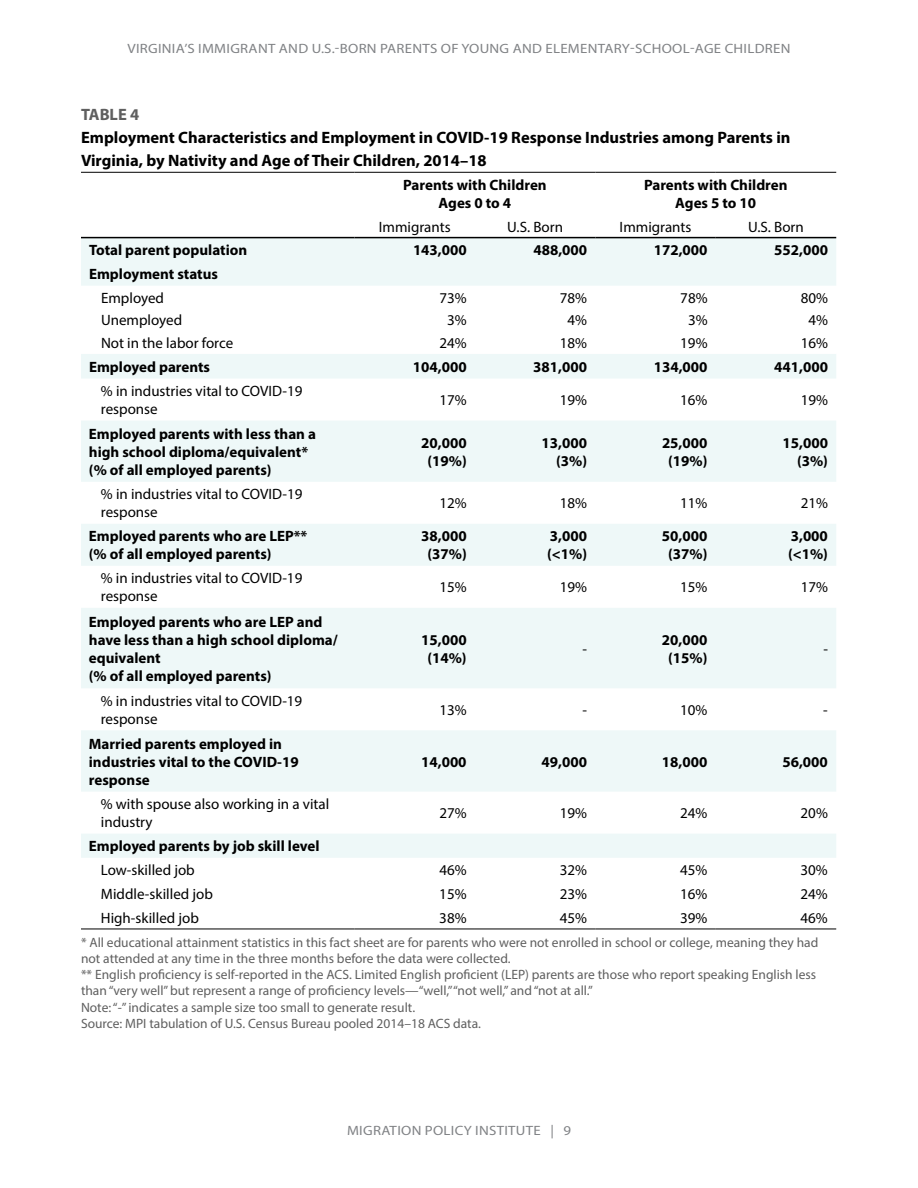
<style>
.page{position:relative;width:918px;height:1188px;background:#fff}
.page>*{position:absolute;margin:0;border:0;box-sizing:border-box;transform-origin:0 0}
.t1{font:700 16.5px/22.8px "Myriad Pro";color:#000}
.t2{font:700 16.5px "Myriad Pro";color:#5f5f5f}
.t3{font:700 15px/18px "Myriad Pro";color:#000;text-align:center}
.t4{font:15px/18px "Myriad Pro";color:#000}
.t5{font:13.5px/16.2px "Myriad Pro";color:#5f5f5f}
.t6{font:13.5px "Myriad Pro";letter-spacing:.02em;color:#808285;scale:1.1 1}
</style>
<div class="page">
<svg style="left:81px;top:238px;width:755px;height:620px;fill:#eef8f8"></svg>
<hr style="left:81px;top:172px;width:274px;height:1px;background:#000">
<hr style="left:355px;top:172px;width:120px;height:1px;background:#000">
<hr style="left:475px;top:172px;width:120px;height:1px;background:#000">
<hr style="left:595px;top:172px;width:121px;height:1px;background:#000">
<hr style="left:716px;top:172px;width:120px;height:1px;background:#000">
<hr style="left:81px;top:237px;width:274px;height:1px;background:#000">
<hr style="left:355px;top:237px;width:120px;height:1px;background:#000">
<hr style="left:475px;top:237px;width:120px;height:1px;background:#000">
<hr style="left:595px;top:237px;width:121px;height:1px;background:#000">
<hr style="left:716px;top:237px;width:120px;height:1px;background:#000">
<hr style="left:81px;top:929px;width:274px;height:1px;background:#000">
<hr style="left:355px;top:929px;width:120px;height:1px;background:#000">
<hr style="left:475px;top:929px;width:120px;height:1px;background:#000">
<hr style="left:595px;top:929px;width:121px;height:1px;background:#000">
<hr style="left:716px;top:929px;width:120px;height:1px;background:#000">
<p class="t6" style="left:127px;top:40px;width:604px">VIRGINIA’S IMMIGRANT AND U.S.-BORN PARENTS OF YOUNG AND ELEMENTARY-SCHOOL-AGE CHILDREN</p>
<p class="t2" style="left:81px;top:104px;width:60px">TABLE 4</p>
<p class="t1" style="left:81px;top:126px;width:711px">Employment Characteristics and Employment in COVID-19 Response Industries among Parents in<br>Virginia, by Nativity and Age of Their Children, 2014–18</p>
<p class="t3" style="left:403px;top:175px;width:145px">Parents with Children<br>Ages 0 to 4</p>
<p class="t3" style="left:644px;top:175px;width:145px">Parents with Children<br>Ages 5 to 10</p>
<p class="t4" style="left:379px;top:217px;width:73px">Immigrants</p>
<p class="t4" style="left:507px;top:217px;width:57px">U.S. Born</p>
<p class="t4" style="left:620px;top:217px;width:73px">Immigrants</p>
<p class="t4" style="left:748px;top:217px;width:57px">U.S. Born</p>
<p class="t3" style="left:89px;top:241px;width:160px">Total parent population</p>
<p class="t3" style="left:413px;top:241px;width:55px">143,000</p>
<p class="t3" style="left:533px;top:241px;width:55px">488,000</p>
<p class="t3" style="left:654px;top:241px;width:55px">172,000</p>
<p class="t3" style="left:774px;top:241px;width:55px">552,000</p>
<p class="t3" style="left:89px;top:265px;width:130px">Employment status</p>
<p class="t4" style="left:101px;top:288px;width:64px">Employed</p>
<p class="t4" style="left:440px;top:288px;width:29px">73%</p>
<p class="t4" style="left:560px;top:288px;width:29px">78%</p>
<p class="t4" style="left:680px;top:288px;width:29px">78%</p>
<p class="t4" style="left:801px;top:288px;width:29px">80%</p>
<p class="t4" style="left:101px;top:311px;width:83px">Unemployed</p>
<p class="t4" style="left:447px;top:311px;width:21px">3%</p>
<p class="t4" style="left:568px;top:311px;width:21px">4%</p>
<p class="t4" style="left:688px;top:311px;width:21px">3%</p>
<p class="t4" style="left:808px;top:311px;width:21px">4%</p>
<p class="t4" style="left:101px;top:334px;width:134px">Not in the labor force</p>
<p class="t4" style="left:440px;top:334px;width:29px">24%</p>
<p class="t4" style="left:560px;top:334px;width:29px">18%</p>
<p class="t4" style="left:680px;top:334px;width:29px">19%</p>
<p class="t4" style="left:801px;top:334px;width:29px">16%</p>
<p class="t3" style="left:89px;top:357px;width:123px">Employed parents</p>
<p class="t3" style="left:413px;top:357px;width:55px">104,000</p>
<p class="t3" style="left:533px;top:357px;width:55px">381,000</p>
<p class="t3" style="left:654px;top:357px;width:55px">134,000</p>
<p class="t3" style="left:774px;top:357px;width:55px">441,000</p>
<p class="t4" style="left:101px;top:382px;width:203px">% in industries vital to COVID-19 response</p>
<p class="t4" style="left:439px;top:391px;width:29px">17%</p>
<p class="t4" style="left:560px;top:391px;width:29px">19%</p>
<p class="t4" style="left:680px;top:391px;width:29px">16%</p>
<p class="t4" style="left:801px;top:391px;width:29px">19%</p>
<p class="t3" style="left:89px;top:424px;width:229px;text-align:left">Employed parents with less than a high school diploma/equivalent* (% of all employed parents)</p>
<p class="t3" style="left:421px;top:433px;width:47px">20,000 (19%)</p>
<p class="t3" style="left:542px;top:433px;width:47px;text-align:right">13,000 (3%)</p>
<p class="t3" style="left:662px;top:433px;width:47px">25,000 (19%)</p>
<p class="t3" style="left:782px;top:433px;width:47px;text-align:right">15,000 (3%)</p>
<p class="t4" style="left:101px;top:485px;width:203px">% in industries vital to COVID-19 response</p>
<p class="t4" style="left:439px;top:494px;width:29px">12%</p>
<p class="t4" style="left:560px;top:494px;width:29px">18%</p>
<p class="t4" style="left:680px;top:494px;width:29px">11%</p>
<p class="t4" style="left:801px;top:494px;width:29px">21%</p>
<p class="t3" style="left:89px;top:527px;width:220px;text-align:left">Employed parents who are LEP** (% of all employed parents)</p>
<p class="t3" style="left:421px;top:527px;width:47px">38,000 (37%)</p>
<p class="t3" style="left:547px;top:527px;width:41px;text-align:left">3,000 (&lt;1%)</p>
<p class="t3" style="left:662px;top:527px;width:47px">50,000 (37%)</p>
<p class="t3" style="left:788px;top:527px;width:41px;text-align:left">3,000 (&lt;1%)</p>
<p class="t4" style="left:101px;top:569px;width:203px">% in industries vital to COVID-19 response</p>
<p class="t4" style="left:439px;top:578px;width:29px">15%</p>
<p class="t4" style="left:560px;top:578px;width:29px">19%</p>
<p class="t4" style="left:680px;top:578px;width:29px">15%</p>
<p class="t4" style="left:801px;top:578px;width:29px">17%</p>
<p class="t3" style="left:89px;top:612px;width:250px;text-align:left">Employed parents who are LEP and have less than a high school diploma/ equivalent<br>(% of all employed parents)</p>
<p class="t3" style="left:421px;top:630px;width:47px">15,000 (14%)</p>
<p class="t3" style="left:662px;top:630px;width:47px">20,000 (15%)</p>
<p class="t4" style="left:582px;top:639px;width:6px">-</p>
<p class="t4" style="left:823px;top:639px;width:6px">-</p>
<p class="t4" style="left:101px;top:692px;width:203px">% in industries vital to COVID-19 response</p>
<p class="t4" style="left:439px;top:701px;width:29px">13%</p>
<p class="t4" style="left:582px;top:701px;width:6px">-</p>
<p class="t4" style="left:680px;top:701px;width:29px">10%</p>
<p class="t4" style="left:823px;top:701px;width:6px">-</p>
<p class="t3" style="left:89px;top:734px;width:211px;text-align:left">Married parents employed in industries vital to the COVID-19 response</p>
<p class="t3" style="left:421px;top:752px;width:47px">14,000</p>
<p class="t3" style="left:542px;top:752px;width:47px">49,000</p>
<p class="t3" style="left:662px;top:752px;width:47px">18,000</p>
<p class="t3" style="left:782px;top:752px;width:47px">56,000</p>
<p class="t4" style="left:101px;top:795px;width:230px">% with spouse also working in a vital industry</p>
<p class="t4" style="left:439px;top:804px;width:29px">27%</p>
<p class="t4" style="left:560px;top:804px;width:29px">19%</p>
<p class="t4" style="left:680px;top:804px;width:29px">24%</p>
<p class="t4" style="left:801px;top:804px;width:29px">20%</p>
<p class="t3" style="left:89px;top:837px;width:232px">Employed parents by job skill level</p>
<p class="t4" style="left:101px;top:861px;width:95px">Low-skilled job</p>
<p class="t4" style="left:439px;top:861px;width:29px">46%</p>
<p class="t4" style="left:560px;top:861px;width:29px">32%</p>
<p class="t4" style="left:680px;top:861px;width:29px">45%</p>
<p class="t4" style="left:801px;top:861px;width:29px">30%</p>
<p class="t4" style="left:101px;top:885px;width:114px">Middle-skilled job</p>
<p class="t4" style="left:439px;top:885px;width:29px">15%</p>
<p class="t4" style="left:560px;top:885px;width:29px">23%</p>
<p class="t4" style="left:680px;top:885px;width:29px">16%</p>
<p class="t4" style="left:801px;top:885px;width:29px">24%</p>
<p class="t4" style="left:101px;top:909px;width:100px">High-skilled job</p>
<p class="t4" style="left:439px;top:909px;width:29px">38%</p>
<p class="t4" style="left:560px;top:909px;width:29px">45%</p>
<p class="t4" style="left:680px;top:909px;width:29px">39%</p>
<p class="t4" style="left:801px;top:909px;width:29px">46%</p>
<p class="t5" style="left:81px;top:934px;width:739px">* All educational attainment statistics in this fact sheet are for parents who were not enrolled in school or college, meaning they had not attended at any time in the three months before the data were collected.<br>** English proficiency is self-reported in the ACS. Limited English proficient (LEP) parents are those who report speaking English less than “very well” but represent a range of proficiency levels—“well,” “not well,” and “not at all.”<br>Note: “-” indicates a sample size too small to generate result.<br>Source: MPI tabulation of U.S. Census Bureau pooled 2014–18 ACS data.</p>
<p class="t6" style="left:347px;top:1122px;width:205px">MIGRATION POLICY INSTITUTE | 9</p>
</div>
